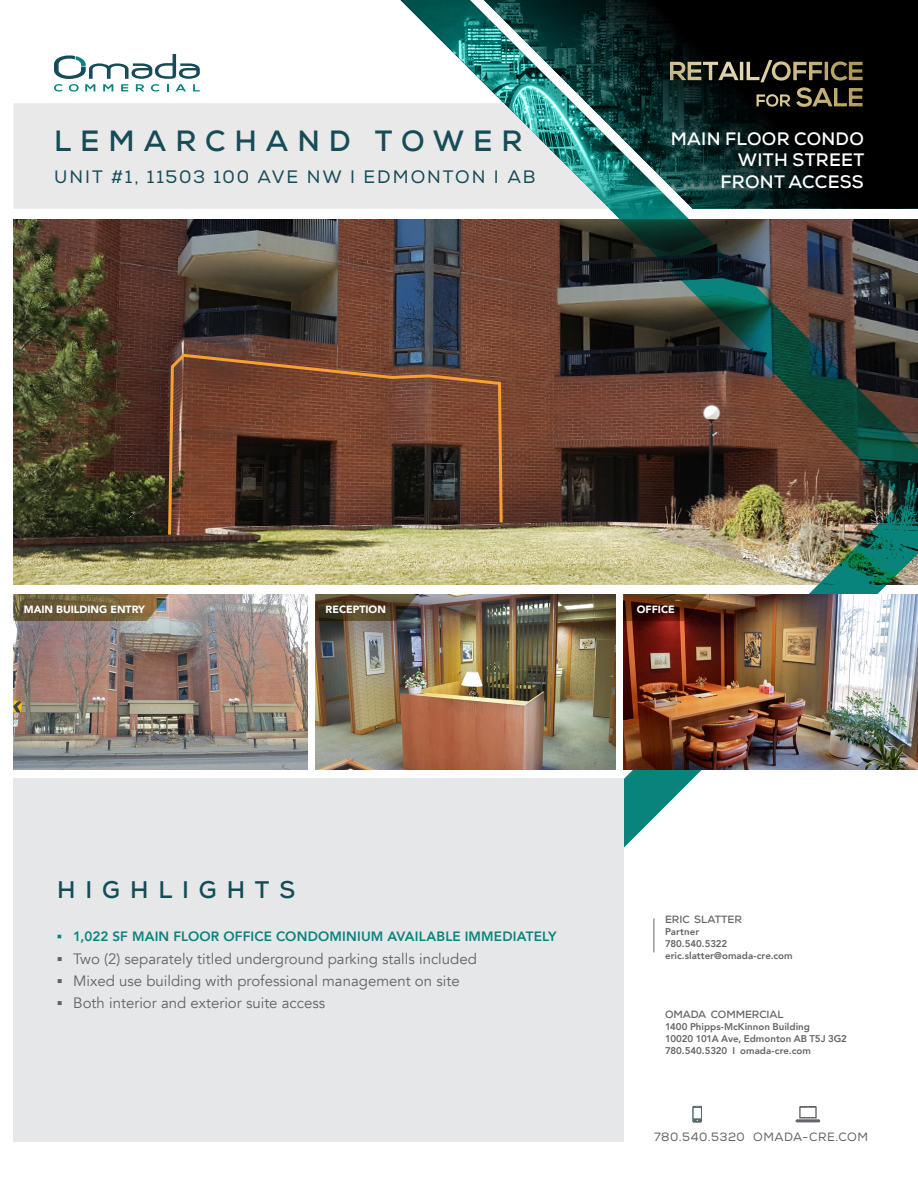
<style>
.page{position:relative;width:918px;height:1188px;background:#fff}
.page>*{position:absolute;margin:0;border:0;box-sizing:border-box;transform-origin:0 0}
.t1{font:700 29.25px "Nexa";letter-spacing:.305em;color:#164c58}
.Main_Titles{font:700 24px "Nexa";letter-spacing:.41em;color:#164c58}
.t2{font:700 18px/21.6px "Nexa";letter-spacing:.015em;color:#fff;text-align:right}
.t3{font:18px "Nexa";letter-spacing:.105em;color:#164c58}
.t4{font:15px "Avenir";color:#636366}
.t5{font:800 13.5px "Avenir";letter-spacing:.015em;color:#09847d}
.t6{font:12px "Nexa";letter-spacing:.04em;color:#636568}
.t7{font:900 10.5px "Avenir";color:#fff}
.t8{font:700 10.5px "Nexa";letter-spacing:-.005em;color:#636568}
.t9{font:800 9.75px "Avenir";color:#636568}
.s1{font-family:"Arial";font-weight:700}
</style>
<div class="page">
<img style="left:14px;top:219px;width:278px;height:366px">
<svg style="left:796px;top:1106px;width:24px;height:16px"></svg>
<svg style="left:693px;top:1106px;width:9px;height:16px"></svg>
<img style="left:292px;top:219px;width:626px;height:629px">
<img style="left:14px;top:594px;width:294px;height:176px">
<img style="left:316px;top:594px;width:300px;height:176px">
<img style="left:624px;top:594px;width:294px;height:176px">
<svg style="left:14px;top:594px;width:155px;height:27px;background:#786643"></svg>
<svg style="left:315px;top:594px;width:103px;height:27px;background:#4f422b"></svg>
<svg style="left:624px;top:594px;width:83px;height:27px;background:#4e200d"></svg>
<div style="left:14px;top:778px;width:610px;height:364px;background:#e6e7e9"></div>
<svg style="left:167px;top:352px;width:337px;height:186px;background:#67412e"></svg>
<hr style="left:654px;top:918px;width:1px;height:34px;background:#636568">
<svg style="left:689px;top:0;width:229px;height:209px;background:#020a0a"></svg>
<svg style="left:400px;top:0;width:289px;height:219px"></svg>
<img style="left:757px;top:87px;width:106px;height:20px">
<img style="left:670px;top:60px;width:193px;height:22px">
<svg style="left:13px;top:103px;width:596px;height:106px;background:#dae2e2"></svg>
<svg style="left:54px;top:54px;width:146px;height:38px"></svg>
<h1 class="t1" style="left:54px;top:122px;width:470px">LEMARCHAND TOWER</h1>
<p class="t2" style="left:671px;top:128px;width:195px">MAIN FLOOR CONDO<br>WITH STREET</p>
<p class="t3" style="left:54px;top:166px;width:483px">UNIT #1, 11503 100 AVE NW I EDMONTON I AB</p>
<p class="t2" style="left:720px;top:171px;width:145px">FRONT ACCESS</p>
<p class="t7" style="left:24px;top:601px;width:123px">MAIN BUILDING ENTRY</p>
<p class="t7" style="left:326px;top:601px;width:62px">RECEPTION</p>
<p class="t7" style="left:637px;top:601px;width:40px">OFFICE</p>
<p class="Main_Titles" style="left:57px;top:874px;width:239px">HIGHLIGHTS</p>
<p class="t5" style="left:57px;top:926px;width:501px"><span class="s1">▪</span> 1,022 SF MAIN FLOOR OFFICE CONDOMINIUM AVAILABLE IMMEDIATELY</p>
<p class="t4" style="left:57px;top:950px;width:421px"><span class="s1">▪</span> Two (2) separately titled underground parking stalls included</p>
<p class="t4" style="left:57px;top:972px;width:404px"><span class="s1">▪</span> Mixed use building with professional management on site</p>
<p class="t4" style="left:57px;top:994px;width:270px"><span class="s1">▪</span> Both interior and exterior suite access</p>
<p class="t8" style="left:665px;top:913px;width:78px">ERIC SLATTER</p>
<p class="t9" style="left:665px;top:924px;width:36px">Partner</p>
<p class="t9" style="left:665px;top:936px;width:64px">780.540.5322</p>
<p class="t9" style="left:665px;top:948px;width:129px">eric.slatter@omada-cre.com</p>
<p class="t8" style="left:665px;top:1008px;width:120px">OMADA COMMERCIAL</p>
<p class="t9" style="left:665px;top:1019px;width:146px">1400 Phipps-McKinnon Building</p>
<p class="t9" style="left:665px;top:1031px;width:183px">10020 101A Ave, Edmonton AB T5J 3G2</p>
<p class="t9" style="left:665px;top:1043px;width:147px">780.540.5320 I omada-cre.com</p>
<p class="t6" style="left:654px;top:1130px;width:92px">780.540.5320</p>
<p class="t6" style="left:753px;top:1130px;width:117px">OMADA-CRE.COM</p>
</div>
